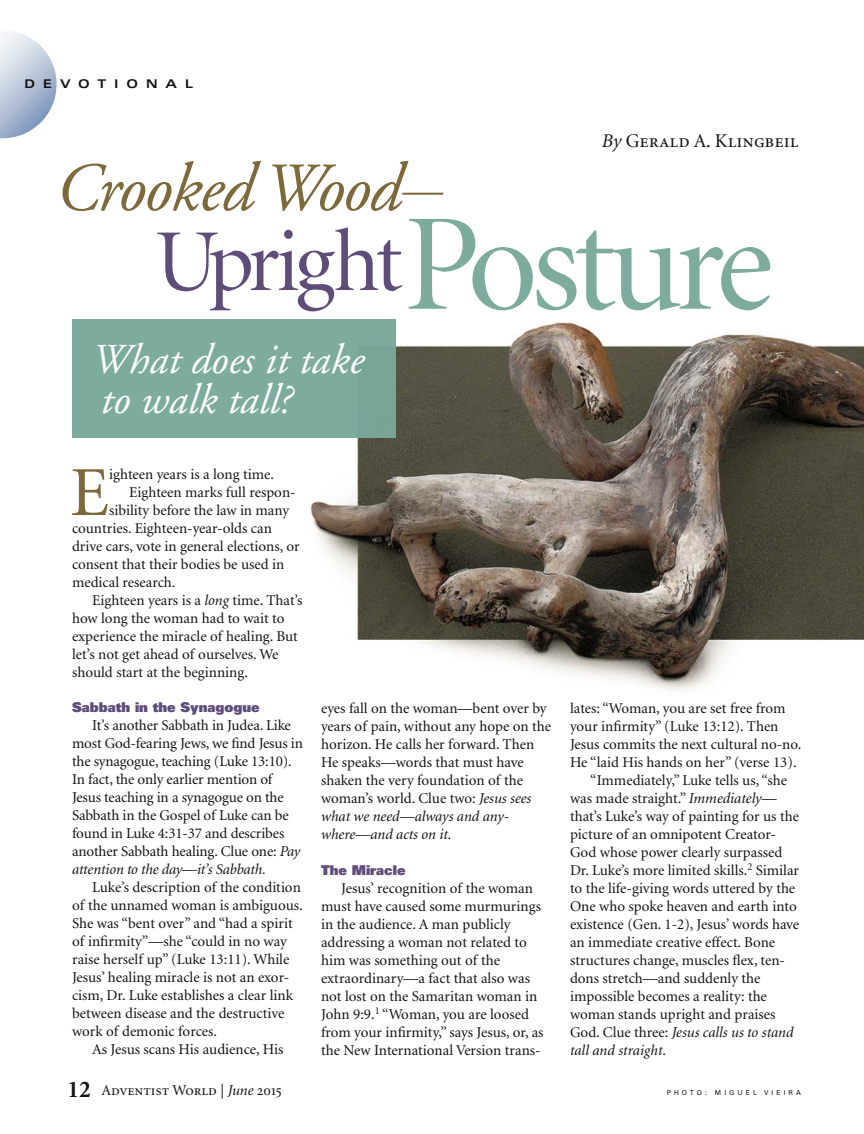
<style>
.page{position:relative;width:864px;height:1134px;background:#fff}
.page>*{position:absolute;margin:0;border:0;box-sizing:border-box;transform-origin:0 0}
.t1{font:88.35px "Minion Display";letter-spacing:-.045em;color:#5e4d79}
.t2{font:70.35px "Minion";color:#7d693a}
.t3{font:italic 68.7px "Adobe Garamond";letter-spacing:-.025em;color:#7d693a}
.t4{font:italic 42.45px/39.6px "Adobe Garamond";color:#fff}
.t5{font:19.5px "Minion Regular SC";color:#121212}
.t6{font:15px/18px "Minion";color:#121212}
.t7{font:italic 15px "Minion";color:#121212}
.t8{font:15px "Minion Regular SC";color:#121212}
.t9{font:900 13.5px "Univers";color:#5e4d79}
.t10{font:700 expanded 12px "Univers";letter-spacing:.66em;color:#121212}
.t11{font:6.75px "Univers";letter-spacing:.45em;color:#121212}
.s1{font-size:40.35px}
.s2{font-family:"Minion";font-style:italic}
.s3{font-size:138.15px;color:#7dab9e}
.s4{font-style:italic}
.s5{font-style:normal}
.s6{font-family:"Minion";font-weight:700;font-size:24px}
</style>
<div class="page">
<img style="left:259px;top:319px;width:605px;height:372px">
<div style="left:72px;top:319px;width:323px;height:118px;background:#7dab9e"></div>
<svg style="left:0;top:31px;width:57px;height:107px"></svg>
<p class="t10" style="left:25px;top:77px;width:170px">DEVOTIONAL</p>
<h3 class="t3" style="left:56px;top:151px;width:388px">Crooked Wood<span class="s1">—</span></h3>
<h3 class="t5" style="left:602px;top:132px;width:198px"><span class="s2">By</span> Gerald A. Klingbeil</h3>
<h1 class="t1" style="left:155px;top:219px;width:620px">Upright<span class="s3">Posture</span></h1>
<h3 class="t4" style="left:92px;top:341px;width:274px">What does it take to walk tall?</h3>
<h2 class="t2" style="left:70px;top:458px;width:40px">E</h2>
<p class="t6" style="left:109px;top:466px;width:167px">ighteen years is a long time.</p>
<p class="t6" style="left:129px;top:484px;width:168px">Eighteen marks full respon-</p>
<p class="t6" style="left:109px;top:502px;width:182px">sibility before the law in many</p>
<p class="t6" style="left:72px;top:520px;width:201px">countries. Eighteen-year-olds can</p>
<p class="t6" style="left:72px;top:538px;width:229px">drive cars, vote in general elections, or</p>
<p class="t6" style="left:72px;top:556px;width:214px">consent that their bodies be used in</p>
<p class="t6" style="left:72px;top:574px;width:105px">medical research.</p>
<p class="t6" style="left:92px;top:592px;width:212px">Eighteen years is a <span class="s4">long</span> time. That’s</p>
<p class="t6" style="left:72px;top:610px;width:214px">how long the woman had to wait to</p>
<p class="t6" style="left:72px;top:628px;width:227px">experience the miracle of healing. But</p>
<p class="t6" style="left:72px;top:646px;width:208px">let’s not get ahead of ourselves. We</p>
<p class="t6" style="left:72px;top:664px;width:177px">should start at the beginning.</p>
<p class="t9" style="left:72px;top:699px;width:189px">Sabbath in the Synagogue</p>
<p class="t6" style="left:72px;top:717px;width:232px;text-indent:20px">It’s another Sabbath in Judea. Like most God-fearing Jews, we find Jesus in the synagogue, teaching (Luke 13:10).<br>In fact, the only earlier mention of Jesus teaching in a synagogue on the Sabbath in the Gospel of Luke can be found in Luke 4:31-37 and describes another Sabbath healing. Clue one: <span class="s4">Pay attention to the day—it’s Sabbath.</span></p>
<p class="t6" style="left:72px;top:879px;width:232px;text-indent:20px">Luke’s description of the condition of the unnamed woman is ambiguous.<br>She was “bent over” and “had a spirit of infirmity”—she “could in no way raise herself up” (Luke 13:11). While Jesus’ healing miracle is not an exor&shy;cism, Dr. Luke establishes a clear link between disease and the destructive work of demonic forces.</p>
<p class="t6" style="left:92px;top:1041px;width:193px">As Jesus scans His audience, His</p>
<p class="t6" style="left:321px;top:700px;width:232px">eyes fall on the woman—bent over by years of pain, without any hope on the horizon. He calls her forward. Then<br>He speaks—words that must have shaken the very foundation of the woman’s world. Clue two: <span class="s4">Jesus sees what we need—always and any&shy;where—and acts on it.</span></p>
<p class="t9" style="left:321px;top:861px;width:86px">The Miracle</p>
<p class="t6" style="left:321px;top:879px;width:224px;text-indent:20px">Jesus’ recognition of the woman must have caused some murmurings in the audience. A man publicly addressing a woman not related to him was something out of the extraordinary—a fact that also was not lost on the Samaritan woman in John 9:9.<sup>1</sup> “Woman, you are loosed from your infirmity,” says Jesus, or, as the New International Version trans-</p>
<p class="t6" style="left:570px;top:700px;width:217px">lates: “Woman, you are set free from</p>
<p class="t6" style="left:570px;top:718px;width:210px">your infirmity” (Luke 13:12). Then</p>
<p class="t6" style="left:570px;top:736px;width:233px">Jesus commits the next cultural no-no.</p>
<p class="t6" style="left:570px;top:754px;width:228px">He “laid His hands on her” (verse 13).</p>
<p class="t6" style="left:590px;top:772px;width:198px">“Immediately,” Luke tells us, “she</p>
<p class="t6" style="left:570px;top:790px;width:208px">was made straight.” <span class="s4">Immediately</span>—</p>
<p class="t6" style="left:570px;top:808px;width:230px">that’s Luke’s way of painting for us the</p>
<p class="t6" style="left:570px;top:826px;width:207px">picture of an omnipotent Creator-</p>
<p class="t6" style="left:570px;top:844px;width:214px">God whose power clearly surpassed</p>
<p class="t6" style="left:570px;top:862px;width:231px">Dr. Luke’s more limited skills.<sup>2</sup> Similar</p>
<p class="t6" style="left:570px;top:880px;width:227px">to the life-giving words uttered by the</p>
<p class="t6" style="left:570px;top:898px;width:228px">One who spoke heaven and earth into</p>
<p class="t6" style="left:570px;top:916px;width:231px">existence (Gen. 1-2), Jesus’ words have</p>
<p class="t6" style="left:570px;top:934px;width:207px">an immediate creative effect. Bone</p>
<p class="t6" style="left:570px;top:952px;width:216px">structures change, muscles flex, ten-</p>
<p class="t6" style="left:570px;top:970px;width:192px">dons stretch—and suddenly the</p>
<p class="t6" style="left:570px;top:988px;width:198px">impossible becomes a reality: the</p>
<p class="t6" style="left:570px;top:1006px;width:207px">woman stands upright and praises</p>
<p class="t7" style="left:570px;top:1025px;width:225px"><span class="s5">God. Clue three:</span> Jesus calls us to stand</p>
<p class="t7" style="left:570px;top:1043px;width:98px">tall and straight<span class="s5">.</span></p>
<p class="t8" style="left:68px;top:1083px;width:216px"><span class="s6">12</span> Adventist World | <span class="s2">June</span> 2015</p>
<p class="t11" style="left:667px;top:1088px;width:135px">PHOTO: M IGU EL VIEIRA</p>
</div>
